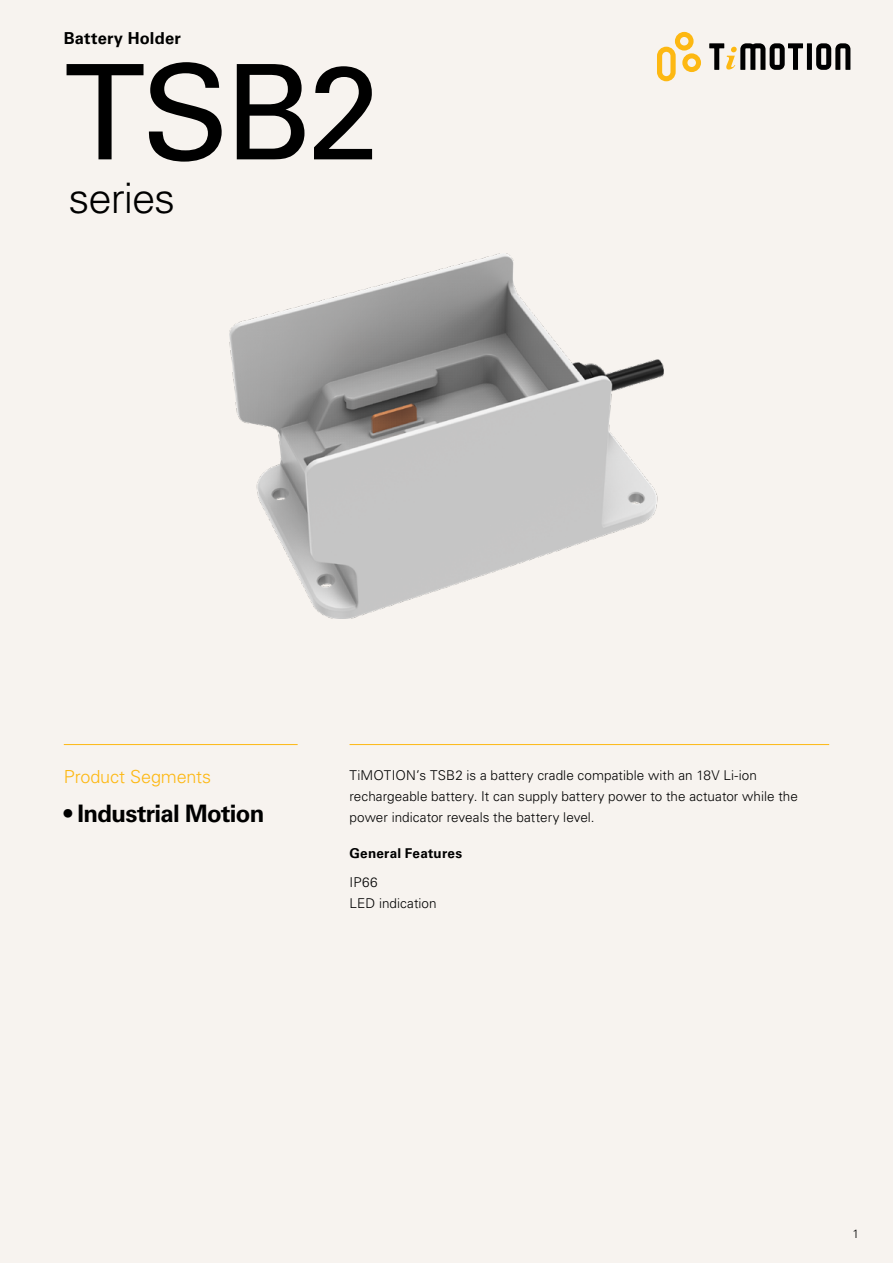
<style>
.page{position:relative;width:893px;height:1263px;background:#f7f3ef}
.page>*{position:absolute;margin:0;border:0;box-sizing:border-box;transform-origin:0 0}
.t1{font:132px "Univers LT Std";color:#000}
.t2{font:300 42px "Univers LT Std";letter-spacing:-.025em;color:#000}
.t3{font:700 24px "Univers LT Std";letter-spacing:-.025em;color:#000}
.t4{font:300 18px "Univers LT Std";letter-spacing:-.005em;color:#fdb812}
.t5{font:700 16.5px "Univers LT Std";letter-spacing:.01em;color:#000}
.t6{font:300 13.5px/21px "Univers LT Std";letter-spacing:.005em;color:#000}
.t7{font:700 13.5px "Univers LT Std";letter-spacing:.015em;color:#000}
.t8{font:300 12px "Univers LT Std";color:#000}
</style>
<div class="page">
<svg style="left:657px;top:32px;width:44px;height:49px"></svg>
<div style="left:807px;top:43px;width:5px;height:27px;background:#000"></div>
<svg style="left:816px;top:43px;width:34px;height:27px"></svg>
<svg style="left:709px;top:43px;width:94px;height:27px"></svg>
<hr style="left:350px;top:744px;width:479px;height:1px;background:#fdb812">
<hr style="left:64px;top:744px;width:234px;height:1px;background:#fdb812">
<img style="left:229px;top:254px;width:435px;height:364px">
<p class="t5" style="left:64px;top:28px;width:119px">Battery Holder</p>
<h1 class="t1" style="left:64px;top:34px;width:318px">TSB2</h1>
<h2 class="t2" style="left:69px;top:173px;width:108px">series</h2>
<h3 class="t4" style="left:64px;top:766px;width:149px">Product Segments</h3>
<h3 class="t3" style="left:64px;top:799px;width:202px">• Industrial Motion</h3>
<p class="t6" style="left:350px;top:765px;width:450px">TiMOTION’s TSB2 is a battery cradle compatible with an 18V Li-ion rechargeable battery. It can supply battery power to the actuator while the power indicator reveals the battery level.</p>
<p class="t7" style="left:350px;top:845px;width:114px">General Features</p>
<p class="t6" style="left:350px;top:872px;width:89px">IP66<br>LED indication</p>
<p class="t8" style="left:852px;top:1226px;width:8px">1</p>
</div>
